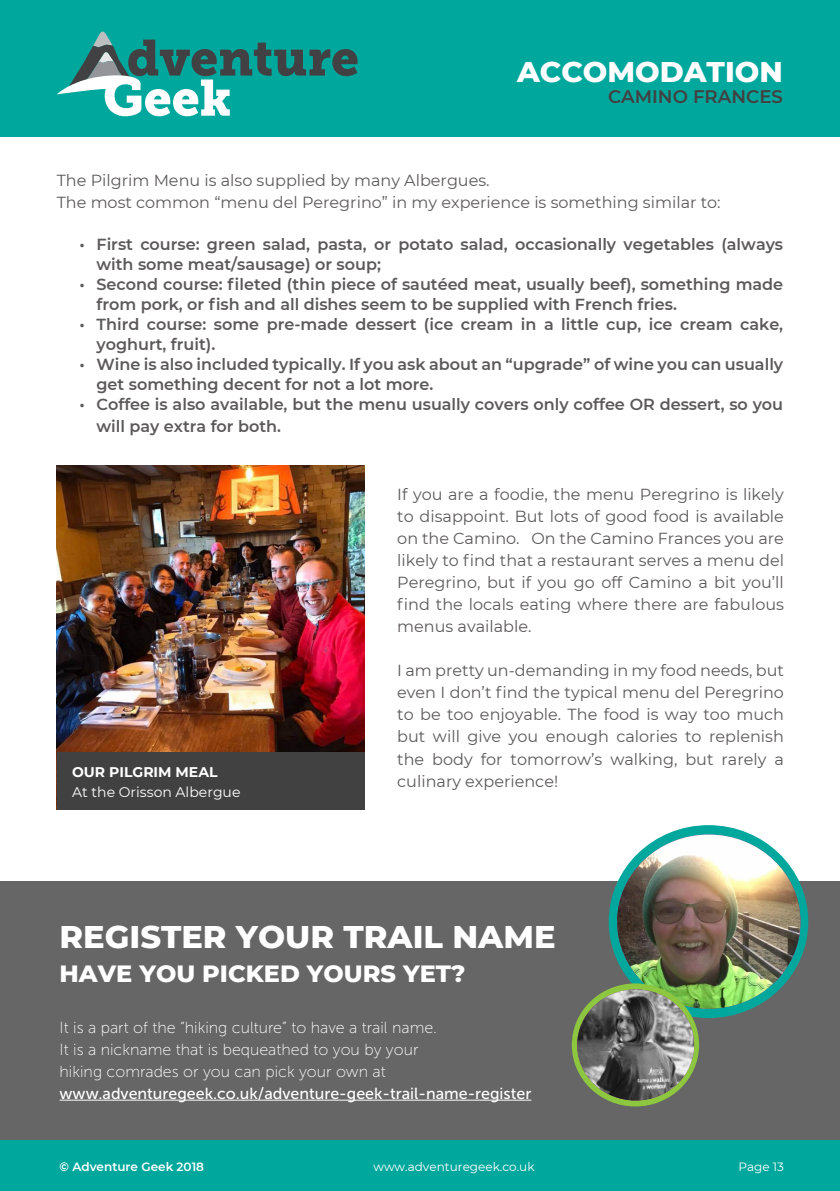
<style>
.page{position:relative;width:840px;height:1191px;background:#fff}
.page>*{position:absolute;margin:0;border:0;box-sizing:border-box;transform-origin:0 0}
.t1{font:800 32px "Montserrat";color:#fff}
.t2{font:800 29px "Montserrat";color:#fff}
.t3{font:800 24px "Montserrat";color:#fff}
.t4{font:600 18.2px "Montserrat";color:#414142}
.t5{font:16px/22px "Montserrat";color:#5c595a;text-align:justify}
.t6{font:600 16px/20px "Montserrat";color:#5c595a}
.t7{font:16px/22px "Museo Sans 100";color:#fff}
.t8{font:16px "Museo Sans 500";color:#fff}
.t9{font:14px "Montserrat";color:#fff}
.t10{font:700 14px "Montserrat";color:#fff}
.t11{font:12px "Montserrat";color:#fff}
.t12{font:600 12px "Montserrat";color:#fff}
</style>
<div class="page">
<div style="left:0;top:1140px;width:839px;height:51px;background:#00a79d"></div>
<div style="left:0;top:0;width:839px;height:136px;background:#00a79d"></div>
<svg style="left:57px;top:31px;width:300px;height:85px"></svg>
<div style="left:0;top:881px;width:839px;height:259px;background:#666"></div>
<hr style="left:60px;top:1099px;width:471px;height:1px;background:#fff">
<div style="left:608px;top:825px;width:199px;height:193px;background:#00a79d;border-radius:50%"></div>
<img style="left:616px;top:834px;width:184px;height:174px">
<svg style="left:571px;top:983px;width:127px;height:123px"></svg>
<img style="left:577px;top:989px;width:116px;height:111px">
<img style="left:57px;top:466px;width:307px;height:286px">
<div style="left:57px;top:752px;width:307px;height:57px;background:#414142"></div>
<h2 class="t2" style="left:517px;top:50px;width:267px">ACCOMODATION</h2>
<p class="t4" style="left:607px;top:84px;width:176px">CAMINO FRANCES</p>
<p class="t5" style="left:57px;top:169px;width:665px">The Pilgrim Menu is also supplied by many Albergues.<br>The most common “menu del Peregrino” in my experience is something similar to:</p>
<p class="t6" style="left:96px;top:234px;width:687px;text-indent:-17px">• First course: green salad, pasta, or potato salad, occasionally vegetables (always with some meat/sausage) or soup;</p>
<p class="t6" style="left:96px;top:274px;width:687px;text-indent:-17px">• Second course: fileted (thin piece of sautéed meat, usually beef), something made from pork, or fish and all dishes seem to be supplied with French fries.</p>
<p class="t6" style="left:96px;top:314px;width:687px;text-indent:-17px">• Third course: some pre-made dessert (ice cream in a little cup, ice cream cake, yoghurt, fruit).</p>
<p class="t6" style="left:96px;top:354px;width:687px;text-indent:-17px">• Wine is also included typically. If you ask about an “upgrade” of wine you can usually get something decent for not a lot more.</p>
<p class="t6" style="left:96px;top:393px;width:687px;line-height:22px;text-indent:-17px">• Coffee is also available, but the menu usually covers only coffee OR dessert, so you will pay extra for both.</p>
<p class="t10" style="left:72px;top:761px;width:147px">OUR PILGRIM MEAL</p>
<p class="t9" style="left:72px;top:782px;width:170px">At the Orisson Albergue</p>
<p class="t5" style="left:397px;top:483px;width:388px">If you are a foodie, the menu Peregrino is likely to disappoint. But lots of good food is available on the Camino. On the Camino Frances you are likely to find that a restaurant serves a menu del Peregrino, but if you go off Camino a bit you’ll find the locals eating where there are fabulous menus available.</p>
<p class="t5" style="left:397px;top:659px;width:388px">I am pretty un-demanding in my food needs, but even I don’t find the typical menu del Peregrino to be too enjoyable. The food is way too much but will give you enough calories to replenish the body for tomorrow’s walking, but rarely a culinary experience!</p>
<h1 class="t1" style="left:60px;top:912px;width:497px">REGISTER YOUR TRAIL NAME</h1>
<h3 class="t3" style="left:60px;top:955px;width:407px">HAVE YOU PICKED YOURS YET?</h3>
<p class="t7" style="left:60px;top:1016px;width:379px">It is a part of the “hiking culture” to have a trail name.<br>It is a nickname that is bequeathed to you by your hiking comrades or you can pick your own at</p>
<p class="t8" style="left:60px;top:1084px;width:473px">www.adventuregeek.co.uk/adventure-geek-trail-name-register</p>
<p class="t12" style="left:60px;top:1158px;width:146px">© Adventure Geek 2018</p>
<p class="t11" style="left:373px;top:1158px;width:162px">www.adventuregeek.co.uk</p>
<p class="t11" style="left:738px;top:1158px;width:47px">Page 13</p>
</div>
